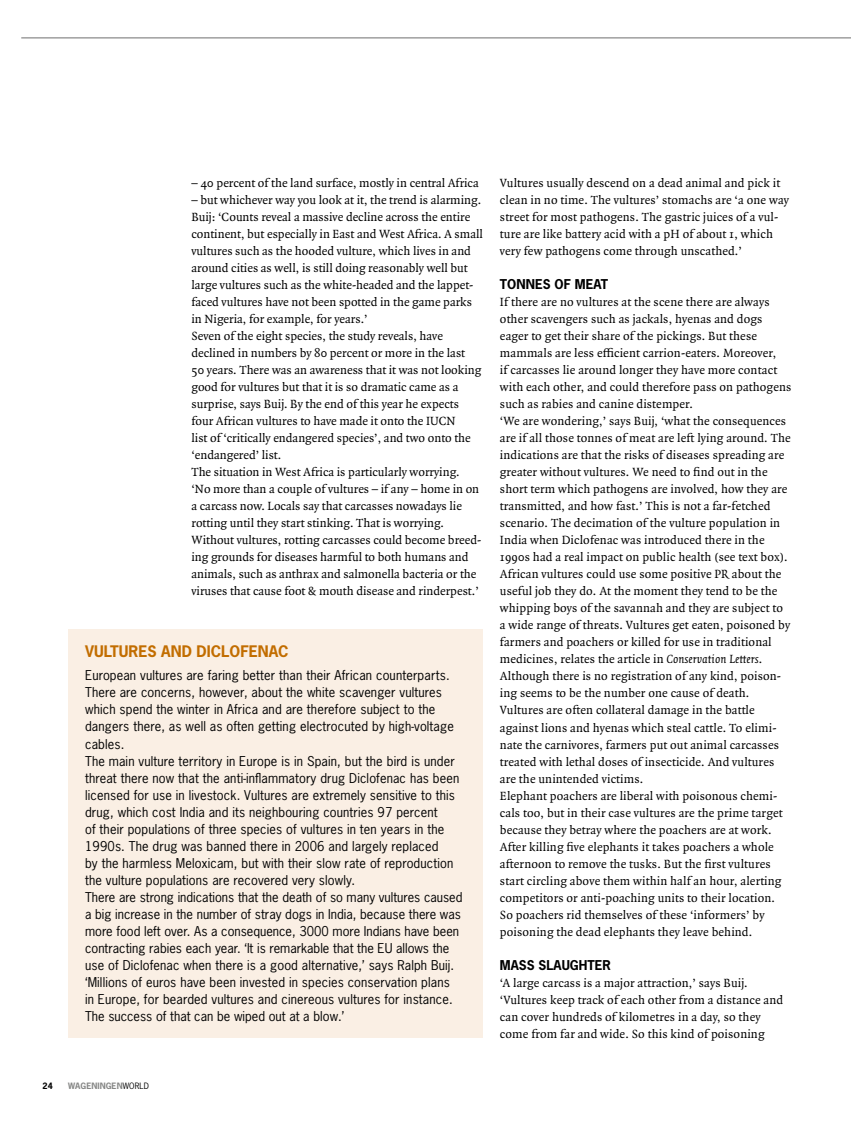
<style>
.page{position:relative;width:851px;height:1127px;background:#fff}
.page>*{position:absolute;margin:0;border:0;box-sizing:border-box;transform-origin:0 0}
.t1{font:700 15px "News Gothic Std";color:#c26d00}
.t2{font:12.75px/17px "Quadraat OT";letter-spacing:.01em;color:#000}
.t3{font:12.75px/17px "News Gothic Std";letter-spacing:.01em;color:#000}
.t4{font:700 12.75px "News Gothic Std";color:#000}
.t5{font:700 8.25px "News Gothic Std";letter-spacing:.01em;color:#868786}
.t6{font:700 8.25px "News Gothic Std";color:#000}
.s1{font-weight:400;color:#000}
.s2{font-style:italic}
</style>
<div class="page">
<div style="left:68px;top:629px;width:415px;height:408px;background:#faefe4"></div>
<svg style="left:21px;top:37px;width:829px;height:2px;background:#b6b6b6"></svg>
<p class="t2" style="left:191px;top:175px;width:289px">– 40 percent of the land surface, mostly in central Africa</p>
<p class="t2" style="left:191px;top:192px;width:293px">– but whichever way you look at it, the trend is alarming.<br>Buij: ‘Counts reveal a massive decline across the entire continent, but especially in East and West Africa. A small vultures such as the hooded vulture, which lives in and around cities as well, is still doing reasonably well but large vultures such as the white-headed and the lappet&shy;faced vultures have not been spotted in the game parks in Nigeria, for example, for years.’<br>Seven of the eight species, the study reveals, have declined in numbers by 80 percent or more in the last<br>50 years. There was an awareness that it was not looking good for vultures but that it is so dramatic came as a surprise, says Buij. By the end of this year he expects four African vultures to have made it onto the IUCN<br>list of ‘critically endangered species’, and two onto the ‘endangered’ list.<br>The situation in West Africa is particularly worrying.<br>‘No more than a couple of vultures – if any – home in on a carcass now. Locals say that carcasses nowadays lie rotting until they start stinking. That is worrying.<br>Without vultures, rotting carcasses could become breed&shy;ing grounds for diseases harmful to both humans and animals, such as anthrax and salmonella bacteria or the viruses that cause foot &amp; mouth disease and rinderpest.’</p>
<p class="t1" style="left:85px;top:641px;width:205px">VULTURES AND DICLOFENAC</p>
<p class="t3" style="left:85px;top:667px;width:379px">European vultures are faring better than their African counterparts.<br>There are concerns, however, about the white scavenger vultures which spend the winter in Africa and are therefore subject to the dangers there, as well as often getting electrocuted by high-voltage cables.<br>The main vulture territory in Europe is in Spain, but the bird is under threat there now that the anti-inflammatory drug Diclofenac has been licensed for use in livestock. Vultures are extremely sensitive to this drug, which cost India and its neighbouring countries 97 percent<br>of their populations of three species of vultures in ten years in the 1990s. The drug was banned there in 2006 and largely replaced<br>by the harmless Meloxicam, but with their slow rate of reproduction the vulture populations are recovered very slowly.<br>There are strong indications that the death of so many vultures caused a big increase in the number of stray dogs in India, because there was more food left over. As a consequence, 3000 more Indians have been contracting rabies each year. ‘It is remarkable that the EU allows the use of Diclofenac when there is a good alternative,’ says Ralph Buij. ‘Millions of euros have been invested in species conservation plans<br>in Europe, for bearded vultures and cinereous vultures for instance.<br>The success of that can be wiped out at a blow.’</p>
<p class="t6" style="left:43px;top:1080px;width:12px">24</p>
<p class="t5" style="left:68px;top:1080px;width:82px">WAGENINGEN<span class="s1">WORLD</span></p>
<p class="t2" style="left:500px;top:175px;width:290px">Vultures usually descend on a dead animal and pick it clean in no time. The vultures’ stomachs are ‘a one way street for most pathogens. The gastric juices of a vul&shy;ture are like battery acid with a pH of about 1, which very few pathogens come through unscathed.’</p>
<p class="t4" style="left:500px;top:276px;width:109px">TONNES OF MEAT</p>
<p class="t2" style="left:500px;top:294px;width:293px">If there are no vultures at the scene there are always other scavengers such as jackals, hyenas and dogs eager to get their share of the pickings. But these mammals are less efficient carrion-eaters. Moreover,<br>if carcasses lie around longer they have more contact with each other, and could therefore pass on pathogens such as rabies and canine distemper.<br>‘We are wondering,’ says Buij, ‘what the consequences are if all those tonnes of meat are left lying around. The indications are that the risks of diseases spreading are greater without vultures. We need to find out in the short term which pathogens are involved, how they are transmitted, and how fast.’ This is not a far-fetched scenario. The decimation of the vulture population in India when Diclofenac was introduced there in the 1990s had a real impact on public health (see text box).<br>African vultures could use some positive PR about the useful job they do. At the moment they tend to be the whipping boys of the savannah and they are subject to a wide range of threats. Vultures get eaten, poisoned by farmers and poachers or killed for use in traditional medicines, relates the article in <span class="s2">Conservation Letters</span>.<br>Although there is no registration of any kind, poison&shy;ing seems to be the number one cause of death.<br>Vultures are often collateral damage in the battle against lions and hyenas which steal cattle. To elimi&shy;nate the carnivores, farmers put out animal carcasses treated with lethal doses of insecticide. And vultures are the unintended victims.<br>Elephant poachers are liberal with poisonous chemi&shy;cals too, but in their case vultures are the prime target because they betray where the poachers are at work.<br>After killing five elephants it takes poachers a whole afternoon to remove the tusks. But the first vultures start circling above them within half an hour, alerting competitors or anti-poaching units to their location.<br>So poachers rid themselves of these ‘informers’ by poisoning the dead elephants they leave behind.</p>
<p class="t4" style="left:500px;top:956px;width:112px">MASS SLAUGHTER</p>
<p class="t2" style="left:500px;top:974px;width:284px">‘A large carcass is a major attraction,’ says Buij. ‘Vultures keep track of each other from a distance and can cover hundreds of kilometres in a day, so they come from far and wide. So this kind of poisoning</p>
</div>
